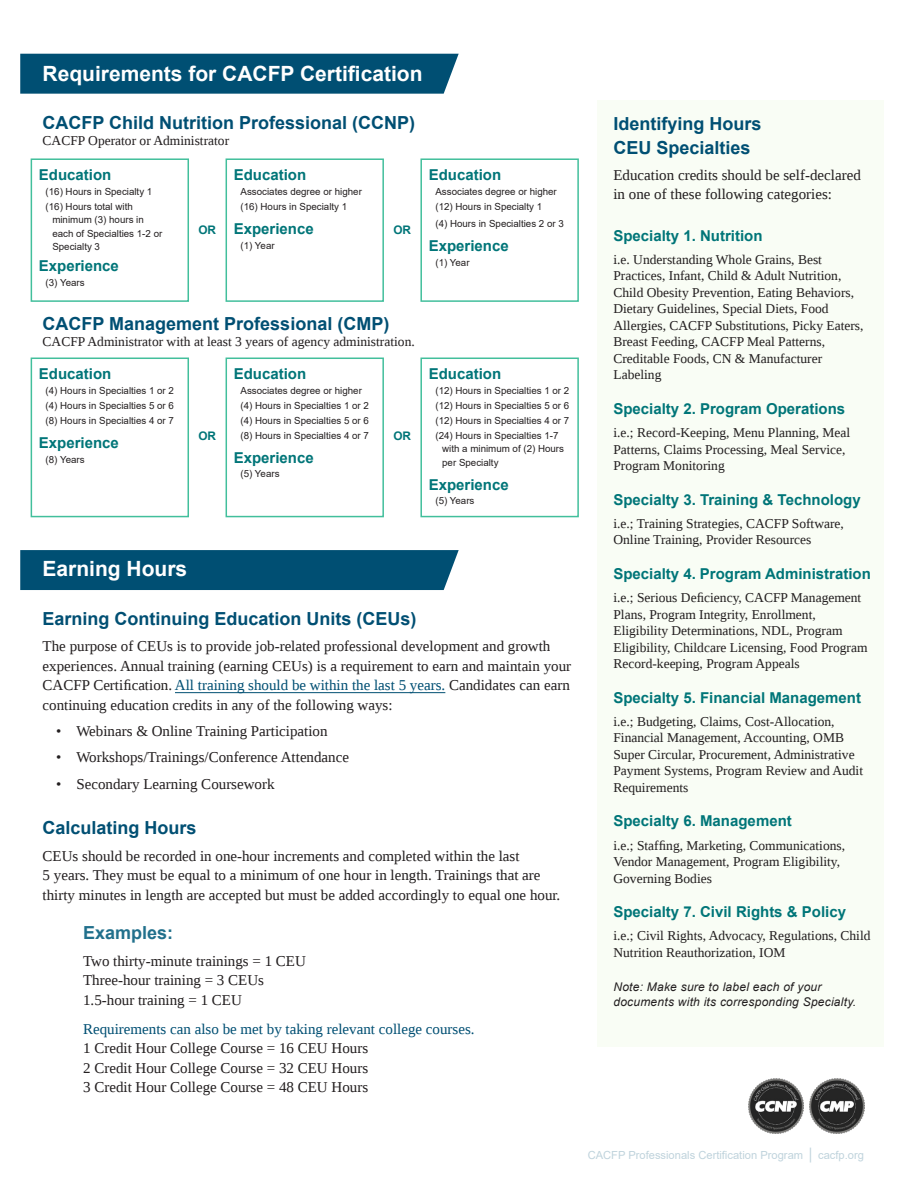
<style>
.page{position:relative;width:918px;height:1188px;background:#fff}
.page>*{position:absolute;margin:0;border:0;box-sizing:border-box;transform-origin:0 0}
.Header_Two{font:700 21px "Arial";color:#fff}
.Header_Two-2{font:700 18px "Arial";color:#004f73}
.Header_Two-3{font:700 18px "Arial";color:#21708c}
.Body_Text{font:15px/19.5px "Liberation Serif";color:#231f20}
.Paragraph_Style_6{font:700 15px "Arial";color:#007578}
.Paragraph_Style_5{font:700 15px "Arial";color:#007578}
.Paragraph_Style_7{font:13.5px/16.5px "Liberation Serif";color:#231f20}
.Body_Text-2{font:13.5px "Liberation Serif";color:#231f20}
.Paragraph_Style_7-2{font:italic 12px/15px "Arial";letter-spacing:.02em;color:#231f20}
.Header_One{font:700 11.85px "Arial";color:#007578}
.t1{font:11.1px "Arial";color:#bfd3dc}
.Paragraph_Style_4{font:9.75px/13.5px "Arial";color:#231f20}
.s1{color:#004f73}
.s2{font-family:"Open Sans";font-size:14.85px}
</style>
<div class="page">
<div style="left:20px;top:54px;width:439px;height:40px;background:#004f73"></div>
<div style="left:20px;top:550px;width:439px;height:40px;background:#004f73"></div>
<hr style="left:175px;top:692px;width:270px;height:1px;background:#004f73">
<div style="left:597px;top:100px;width:287px;height:947px;background:#f9fdf5"></div>
<div style="left:31px;top:158px;width:158px;height:144px;border:2px solid #42bf9c"></div>
<div style="left:226px;top:158px;width:158px;height:144px;border:2px solid #42bf9c"></div>
<div style="left:420px;top:158px;width:159px;height:144px;border:2px solid #42bf9c"></div>
<div style="left:31px;top:358px;width:158px;height:159px;border:2px solid #42bf9c"></div>
<div style="left:226px;top:358px;width:158px;height:159px;border:2px solid #42bf9c"></div>
<div style="left:420px;top:358px;width:159px;height:159px;border:2px solid #42bf9c"></div>
<img style="left:809px;top:1079px;width:55px;height:54px">
<img style="left:748px;top:1079px;width:55px;height:54px">
<p class="Header_Two" style="left:43px;top:58px;width:382px">Requirements for CACFP Certification</p>
<p class="Header_Two-2" style="left:43px;top:110px;width:374px">CACFP Child Nutrition Professional (CCNP)</p>
<p class="Body_Text-2" style="left:43px;top:132px;width:188px">CACFP Operator or Administrator</p>
<p class="Paragraph_Style_5" style="left:39px;top:164px;width:74px">Education</p>
<p class="Paragraph_Style_4" style="left:46px;top:185px;width:108px">(16) Hours in Specialty 1</p>
<p class="Paragraph_Style_4" style="left:52px;top:200px;width:112px;text-indent:-7px">(16) Hours total with minimum (3) hours in each of Specialties 1-2 or<br>Specialty 3</p>
<p class="Paragraph_Style_6" style="left:39px;top:256px;width:82px">Experience</p>
<p class="Paragraph_Style_4" style="left:46px;top:276px;width:41px">(3) Years</p>
<p class="Paragraph_Style_5" style="left:234px;top:164px;width:74px">Education</p>
<p class="Paragraph_Style_4" style="left:241px;top:185px;width:123px">Associates degree or higher</p>
<p class="Paragraph_Style_4" style="left:241px;top:200px;width:108px">(16) Hours in Specialty 1</p>
<p class="Paragraph_Style_6" style="left:234px;top:218px;width:82px">Experience</p>
<p class="Paragraph_Style_4" style="left:241px;top:238px;width:36px">(1) Year</p>
<p class="Header_One" style="left:198px;top:222px;width:19px">OR</p>
<p class="Header_One" style="left:393px;top:222px;width:19px">OR</p>
<p class="Paragraph_Style_5" style="left:429px;top:164px;width:74px">Education</p>
<p class="Paragraph_Style_4" style="left:435px;top:185px;width:123px">Associates degree or higher</p>
<p class="Paragraph_Style_4" style="left:435px;top:200px;width:108px">(12) Hours in Specialty 1</p>
<p class="Paragraph_Style_4" style="left:435px;top:217px;width:130px">(4) Hours in Specialties 2 or 3</p>
<p class="Paragraph_Style_6" style="left:429px;top:236px;width:82px">Experience</p>
<p class="Paragraph_Style_4" style="left:435px;top:256px;width:36px">(1) Year</p>
<p class="Header_Two-2" style="left:43px;top:311px;width:348px">CACFP Management Professional (CMP)</p>
<p class="Body_Text-2" style="left:43px;top:333px;width:374px">CACFP Administrator with at least 3 years of agency administration.</p>
<p class="Paragraph_Style_5" style="left:39px;top:363px;width:74px">Education</p>
<p class="Paragraph_Style_4" style="left:46px;top:384px;width:130px">(4) Hours in Specialties 1 or 2</p>
<p class="Paragraph_Style_4" style="left:46px;top:399px;width:130px">(4) Hours in Specialties 5 or 6</p>
<p class="Paragraph_Style_4" style="left:46px;top:414px;width:130px">(8) Hours in Specialties 4 or 7</p>
<p class="Paragraph_Style_6" style="left:39px;top:432px;width:82px">Experience</p>
<p class="Paragraph_Style_4" style="left:46px;top:452px;width:41px">(8) Years</p>
<p class="Paragraph_Style_5" style="left:234px;top:363px;width:74px">Education</p>
<p class="Paragraph_Style_4" style="left:241px;top:384px;width:123px">Associates degree or higher</p>
<p class="Paragraph_Style_4" style="left:241px;top:399px;width:130px">(4) Hours in Specialties 1 or 2</p>
<p class="Paragraph_Style_4" style="left:241px;top:414px;width:130px">(4) Hours in Specialties 5 or 6</p>
<p class="Paragraph_Style_4" style="left:241px;top:428px;width:130px">(8) Hours in Specialties 4 or 7</p>
<p class="Paragraph_Style_6" style="left:234px;top:447px;width:82px">Experience</p>
<p class="Paragraph_Style_4" style="left:241px;top:467px;width:41px">(5) Years</p>
<p class="Header_One" style="left:198px;top:427px;width:19px">OR</p>
<p class="Header_One" style="left:393px;top:427px;width:19px">OR</p>
<p class="Paragraph_Style_5" style="left:429px;top:363px;width:74px">Education</p>
<p class="Paragraph_Style_4" style="left:435px;top:384px;width:135px">(12) Hours in Specialties 1 or 2</p>
<p class="Paragraph_Style_4" style="left:435px;top:399px;width:135px">(12) Hours in Specialties 5 or 6</p>
<p class="Paragraph_Style_4" style="left:435px;top:414px;width:135px">(12) Hours in Specialties 4 or 7</p>
<p class="Paragraph_Style_4" style="left:442px;top:428px;width:123px;text-indent:-7px">(24) Hours in Specialties 1-7 with a minimum of (2) Hours per Specialty</p>
<p class="Paragraph_Style_6" style="left:429px;top:474px;width:82px">Experience</p>
<p class="Paragraph_Style_4" style="left:435px;top:494px;width:41px">(5) Years</p>
<p class="Header_Two" style="left:43px;top:554px;width:146px">Earning Hours</p>
<p class="Header_Two-2" style="left:43px;top:606px;width:375px">Earning Continuing Education Units (CEUs)</p>
<p class="Body_Text" style="left:43px;top:636px;width:530px">The purpose of CEUs is to provide job-related professional development and growth experiences. Annual training (earning CEUs) is a requirement to earn and maintain your CACFP Certification. <span class="s1">All training should be within the last 5 years.</span> Candidates can earn continuing education credits in any of the following ways:</p>
<p class="Body_Text" style="left:56px;top:721px;width:273px">• Webinars &amp; Online Training Participation</p>
<p class="Body_Text" style="left:56px;top:747px;width:295px">• Workshops/Trainings/Conference Attendance</p>
<p class="Body_Text" style="left:56px;top:774px;width:220px">• Secondary Learning Coursework</p>
<p class="Header_Two-2" style="left:43px;top:815px;width:156px">Calculating Hours</p>
<p class="Body_Text" style="left:43px;top:846px;width:519px">CEUs should be recorded in one-hour increments and completed within the last<br>5 years. They must be equal to a minimum of one hour in length. Trainings that are thirty minutes in length are accepted but must be added accordingly to equal one hour.</p>
<p class="Header_Two-3" style="left:83px;top:920px;width:92px">Examples:</p>
<p class="Body_Text" style="left:83px;top:951px;width:224px">Two thirty-minute trainings = 1 CEU<br>Three-hour training = 3 CEUs<br>1.5-hour training = 1 CEU</p>
<p class="Body_Text" style="left:83px;top:1019px;width:393px"><span class="s1">Requirements can also be met by taking relevant college courses.<br></span>1 Credit Hour College Course = 16 CEU Hours<br>2 Credit Hour College Course = 32 CEU Hours<br>3 Credit Hour College Course = 48 CEU Hours</p>
<p class="Header_Two-2" style="left:613px;top:111px;width:150px">Identifying Hours</p>
<p class="Header_Two-2" style="left:613px;top:134px;width:139px">CEU Specialties</p>
<p class="Body_Text" style="left:613px;top:165px;width:249px">Education credits should be self-declared in one of these following categories:</p>
<p class="Paragraph_Style_6" style="left:613px;top:225px;width:151px">Specialty 1. Nutrition</p>
<p class="Paragraph_Style_7" style="left:613px;top:251px;width:252px">i.e. Understanding Whole Grains, Best Practices, Infant, Child &amp; Adult Nutrition, Child Obesity Prevention, Eating Behaviors, Dietary Guidelines, Special Diets, Food Allergies, CACFP Substitutions, Picky Eaters, Breast Feeding, CACFP Meal Patterns, Creditable Foods, CN &amp; Manufacturer Labeling</p>
<p class="Paragraph_Style_6" style="left:613px;top:398px;width:233px">Specialty 2. Program Operations</p>
<p class="Paragraph_Style_7" style="left:613px;top:424px;width:238px">i.e.; Record-Keeping, Menu Planning, Meal<br>Patterns, Claims Processing, Meal Service,<br>Program Monitoring</p>
<p class="Paragraph_Style_6" style="left:613px;top:489px;width:249px">Specialty 3. Training &amp; Technology</p>
<p class="Paragraph_Style_7" style="left:613px;top:515px;width:232px">i.e.; Training Strategies, CACFP Software,<br>Online Training, Provider Resources</p>
<p class="Paragraph_Style_6" style="left:613px;top:563px;width:259px">Specialty 4. Program Administration</p>
<p class="Paragraph_Style_7" style="left:613px;top:589px;width:256px">i.e.; Serious Deficiency, CACFP Management Plans, Program Integrity, Enrollment, Eligibility Determinations, NDL, Program Eligibility, Childcare Licensing, Food Program Record-keeping, Program Appeals</p>
<p class="Paragraph_Style_6" style="left:613px;top:687px;width:249px">Specialty 5. Financial Management</p>
<p class="Paragraph_Style_7" style="left:613px;top:713px;width:251px">i.e.; Budgeting, Claims, Cost-Allocation, Financial Management, Accounting, OMB Super Circular, Procurement, Administrative Payment Systems, Program Review and Audit Requirements</p>
<p class="Paragraph_Style_6" style="left:613px;top:810px;width:180px">Specialty 6. Management</p>
<p class="Paragraph_Style_7" style="left:613px;top:837px;width:233px">i.e.; Staffing, Marketing, Communications,<br>Vendor Management, Program Eligibility,<br>Governing Bodies</p>
<p class="Paragraph_Style_6" style="left:613px;top:901px;width:234px">Specialty 7. Civil Rights &amp; Policy</p>
<p class="Paragraph_Style_7" style="left:613px;top:927px;width:259px">i.e.; Civil Rights, Advocacy, Regulations, Child<br>Nutrition Reauthorization, IOM</p>
<p class="Paragraph_Style_7-2" style="left:613px;top:980px;width:244px">Note: Make sure to label each of your documents with its corresponding Specialty.</p>
<p class="t1" style="left:588px;top:1148px;width:278px">CACFP Professionals Certification Program <span class="s2">|</span> cacfp.org</p>
</div>
